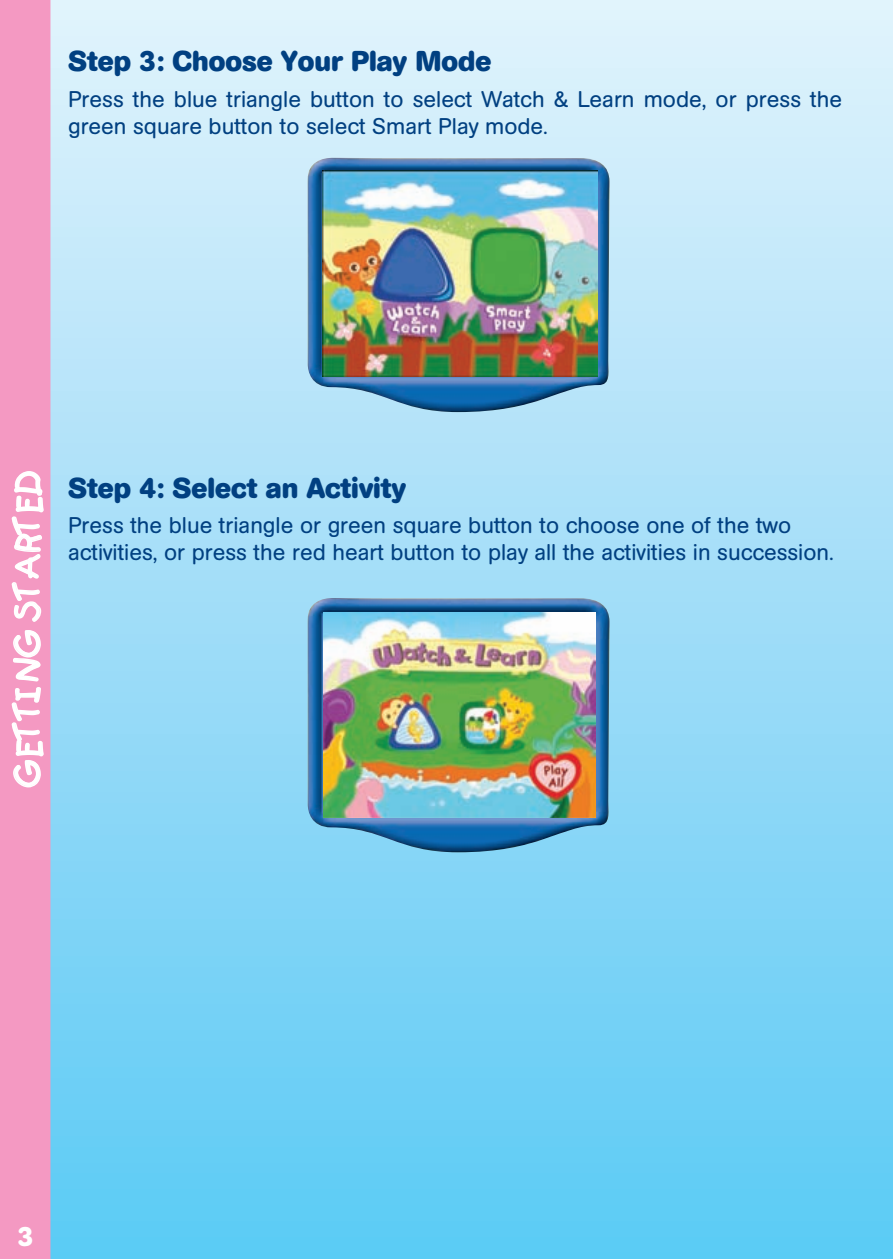
<style>
.page{position:relative;width:893px;height:1259px;background:#fff}
.page>*{position:absolute;margin:0;border:0;box-sizing:border-box;transform-origin:0 0}
.t1{font:33px "Catchup Normal";color:#fff}
.t2{font:700 28.5px "AG Book Rounded";color:#014081}
.t3{font:22.5px/27px "AG Book Rounded";color:#014081}
</style>
<div class="page">
<div style="left:0;top:0;width:893px;height:1259px;background:linear-gradient(to bottom,#e2f2fc,#5bc9f5)"></div>
<div style="left:0;top:0;width:50px;height:1259px;background:#f499c2"></div>
<img style="left:308px;top:157px;width:303px;height:255px">
<img style="left:323px;top:170px;width:274px;height:207px">
<img style="left:308px;top:598px;width:303px;height:254px">
<img style="left:323px;top:612px;width:273px;height:205px">
<svg style="left:11px;top:450px;width:33px;height:338px;background:#f6aece"></svg>
<svg style="left:18px;top:1227px;width:14px;height:19px"></svg>
<p class="t2" style="left:68px;top:45px;width:425px">Step 3: Choose Your Play Mode</p>
<p class="t3" style="left:68px;top:86px;width:775px">Press the blue triangle button to select Watch &amp; Learn mode, or press the green square button to select Smart Play mode.</p>
<h1 class="t1" style="left:6px;top:787px;width:321px;rotate:-90deg">GETTING STARTED</h1>
<p class="t2" style="left:68px;top:471px;width:339px">Step 4: Select an Activity</p>
<p class="t3" style="left:68px;top:512px;width:767px">Press the blue triangle or green square button to choose one of the two activities, or press the red heart button to play all the activities in succession.</p>
</div>
